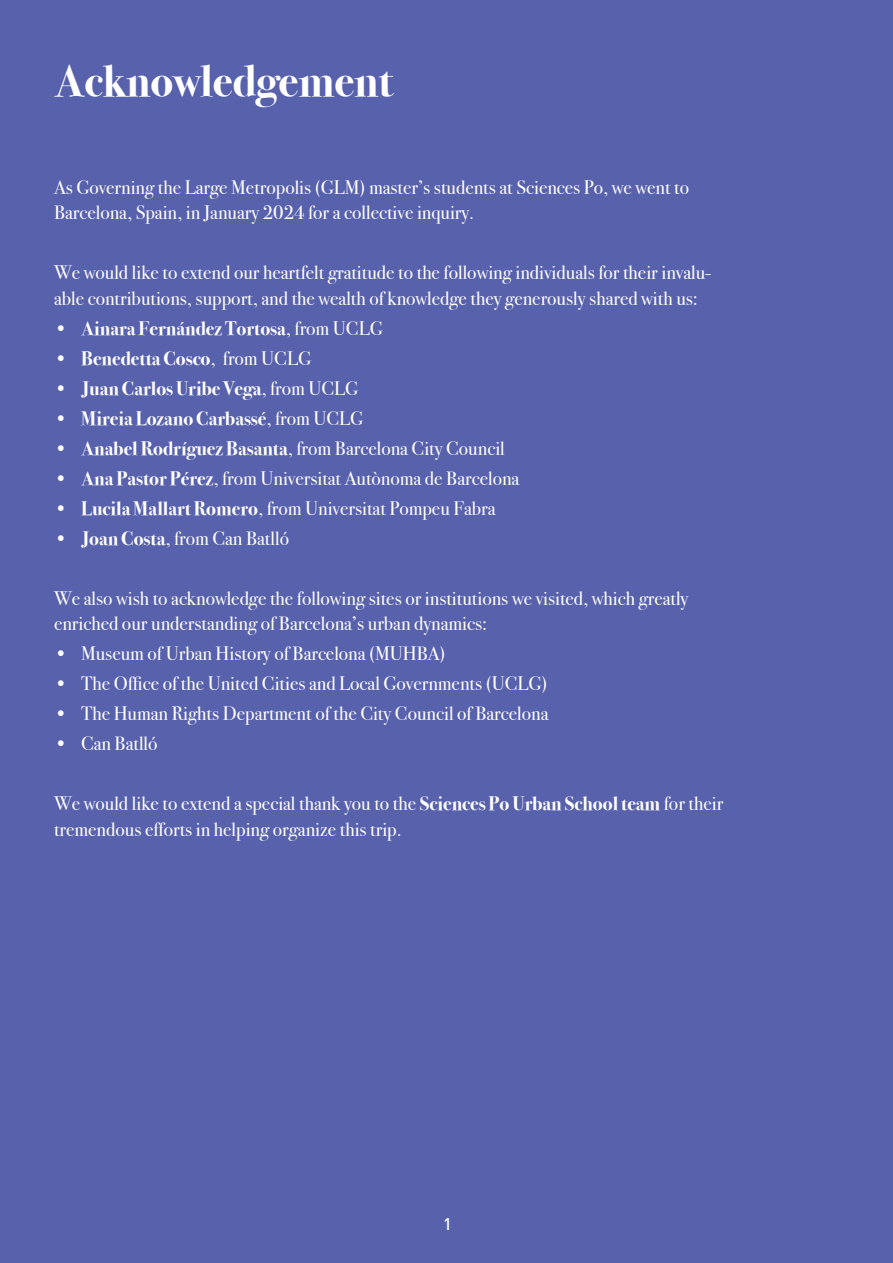
<style>
.page{position:relative;width:893px;height:1263px;background:#fff}
.page>*{position:absolute;margin:0;border:0;box-sizing:border-box;transform-origin:0 0}
.Paragraph_Style_2{font:700 45px "Bodoni Svty Two ITCTT";color:#fff}
.t1{font:19.5px/25.5px "Bodoni Svty Two ITCTT";color:#fff}
.t2{font:700 19.5px "Bodoni Svty Two ITCTT";color:#fff}
.t3{font:500 16.5px "DIN";color:#fff}
.s1{font-weight:400}
.s2{font-weight:700}
</style>
<div class="page">
<div style="left:0;top:0;width:892px;height:1263px;background:#5861ac"></div>
<p class="Paragraph_Style_2" style="left:54px;top:44px;width:340px">Acknowledgement</p>
<p class="t1" style="left:54px;top:172px;width:637px">As Governing the Large Metropolis (GLM) master’s students at Sciences Po, we went to<br>Barcelona, Spain, in January 2024 for a collective inquiry.</p>
<p class="t1" style="left:54px;top:258px;width:659px">We would like to extend our heartfelt gratitude to the following individuals for their invalu&shy;able contributions, support, and the wealth of knowledge they generously shared with us:</p>
<p class="t2" style="left:54px;top:312px;width:330px">• Ainara Fernández Tortosa<span class="s1">, from UCLG</span></p>
<p class="t2" style="left:54px;top:342px;width:258px">• Benedetta Cosco<span class="s1">, from UCLG</span></p>
<p class="t2" style="left:54px;top:372px;width:306px">• Juan Carlos Uribe Vega<span class="s1">, from UCLG</span></p>
<p class="t2" style="left:54px;top:402px;width:311px">• Mireia Lozano Carbassé<span class="s1">, from UCLG</span></p>
<p class="t1" style="left:54px;top:433px;width:452px"><span class="s2">• Anabel Rodríguez Basanta</span>, from Barcelona City Council</p>
<p class="t1" style="left:54px;top:463px;width:467px"><span class="s2">• Ana Pastor Pérez</span>, from Universitat Autònoma de Barcelona</p>
<p class="t1" style="left:54px;top:493px;width:443px"><span class="s2">• Lucila Mallart Romero</span>, from Universitat Pompeu Fabra</p>
<p class="t1" style="left:54px;top:523px;width:237px"><span class="s2">• Joan Costa</span>, from Can Batlló</p>
<p class="t1" style="left:54px;top:583px;width:636px">We also wish to acknowledge the following sites or institutions we visited, which greatly enriched our understanding of Barcelona’s urban dynamics:</p>
<p class="t1" style="left:54px;top:639px;width:393px">• Museum of Urban History of Barcelona (MUHBA)</p>
<p class="t1" style="left:54px;top:669px;width:495px">• The Office of the United Cities and Local Governments (UCLG)</p>
<p class="t1" style="left:54px;top:699px;width:496px">• The Human Rights Department of the City Council of Barcelona</p>
<p class="t1" style="left:54px;top:729px;width:105px">• Can Batlló</p>
<p class="t1" style="left:54px;top:789px;width:671px">We would like to extend a special thank you to the <span class="s2">Sciences Po Urban School team</span> for their tremendous efforts in helping organize this trip.</p>
<p class="t3" style="left:443px;top:1213px;width:10px">1</p>
</div>
